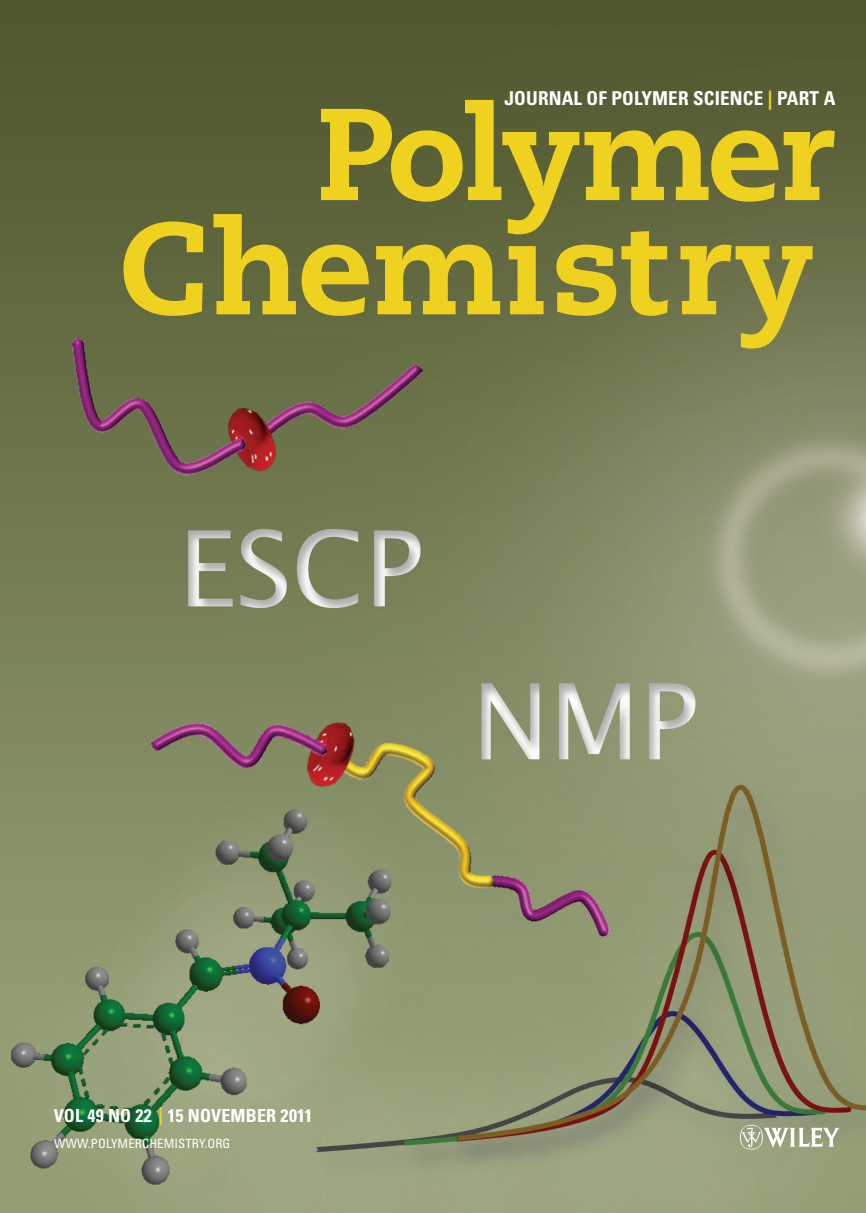
<style>
.page{position:relative;width:866px;height:1213px;background:#fff}
.page>*{position:absolute;margin:0;border:0;box-sizing:border-box;transform-origin:0 0}
.t1{font:700 condensed 19.2px "Univers";letter-spacing:.01em;color:#fff}
.t2{font:700 condensed 18px "Univers";letter-spacing:.01em;color:#fff}
.t3{font:condensed 12.75px "Univers LT Std";letter-spacing:.01em;color:#fff}
.s1{color:#efd120}
</style>
<div class="page">
<img style="left:0;top:0;width:865px;height:1212px">
<svg style="left:123px;top:221px;width:80px;height:95px;background:#a3992f"></svg>
<svg style="left:213px;top:100px;width:621px;height:248px;background:#8a8635"></svg>
<svg style="left:740px;top:1124px;width:99px;height:25px"></svg>
<p class="t1" style="left:504px;top:92px;width:332px">JOURNAL OF POLYMER SCIENCE <span class="s1">|</span> PART A</p>
<p class="t2" style="left:54px;top:1109px;width:260px">VOL 49 NO 22 <span class="s1">|</span> 15 NOVEMBER 2011</p>
<p class="t3" style="left:54px;top:1138px;width:178px">WWW.POLYMERCHEMISTRY.ORG</p>
</div>
